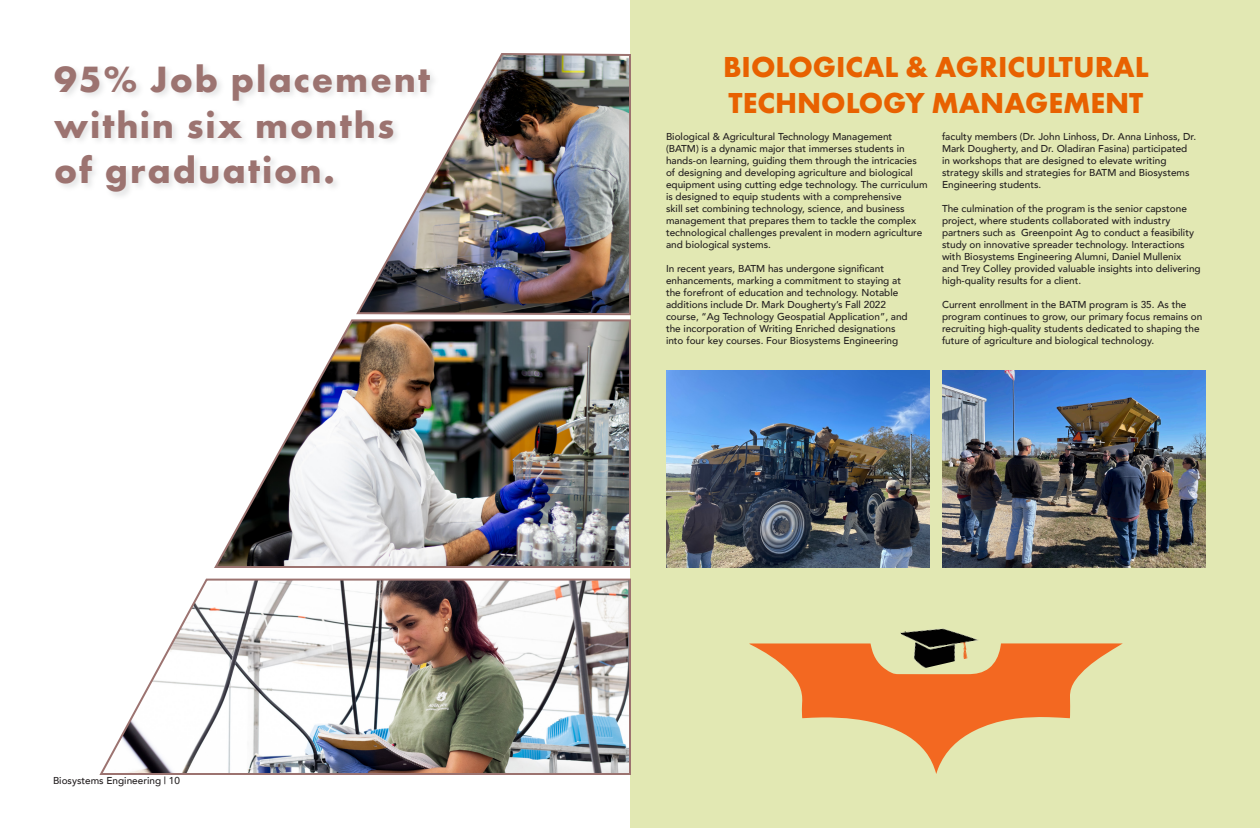
<style>
.page{position:relative;width:1260px;height:828px;background:#fff}
.page>*{position:absolute;margin:0;border:0;box-sizing:border-box;transform-origin:0 0}
.Body{font:700 38px/45.6px "Futura PT";letter-spacing:.05em;color:#9c7370}
.Body-2{font:700 30px/36px "Futura PT";color:#e86100}
.Body-3{font:500 10px/12px "Avenir";color:#231f20}
</style>
<div class="page">
<div style="left:630px;top:0;width:630px;height:828px;background:#e2e8b3"></div>
<img style="left:942px;top:370px;width:264px;height:198px">
<img style="left:666px;top:370px;width:264px;height:198px">
<img style="left:356px;top:53px;width:275px;height:263px">
<img style="left:214px;top:319px;width:417px;height:249px">
<img style="left:99px;top:578px;width:532px;height:197px">
<div style="left:53px;top:62px;width:386px;height:139px;background:#939598;opacity:.25"></div>
<img style="left:901px;top:628px;width:77px;height:15px">
<svg style="left:749px;top:643px;width:374px;height:131px"></svg>
<p class="Body" style="left:54px;top:56px;width:378px">95% Job placement within six months</p>
<p class="Body" style="left:54px;top:147px;width:283px">of graduation.</p>
<p class="Body-3" style="left:53px;top:774px;width:129px">Biosystems Engineering | 10</p>
<p class="Body-2" style="left:723px;top:48px;width:427px">BIOLOGICAL &amp; AGRICULTURAL<br>TECHNOLOGY MANAGEMENT</p>
<p class="Body-3" style="left:666px;top:130px;width:263px">Biological &amp; Agricultural Technology Management (BATM) is a dynamic major that immerses students in hands-on learning, guiding them through the intricacies of designing and developing agriculture and biological equipment using cutting edge technology. The curriculum is designed to equip students with a comprehensive<br>skill set combining technology, science, and business management that prepares them to tackle the complex technological challenges prevalent in modern agriculture and biological systems.</p>
<p class="Body-3" style="left:666px;top:262px;width:243px">In recent years, BATM has undergone significant enhancements, marking a commitment to staying at the forefront of education and technology. Notable additions include Dr. Mark Dougherty’s Fall 2022 course, “Ag Technology Geospatial Application”, and the incorporation of Writing Enriched designations into four key courses. Four Biosystems Engineering</p>
<p class="Body-3" style="left:942px;top:130px;width:256px">faculty members (Dr. John Linhoss, Dr. Anna Linhoss, Dr.<br>Mark Dougherty, and Dr. Oladiran Fasina) participated in workshops that are designed to elevate writing strategy skills and strategies for BATM and Biosystems Engineering students.</p>
<p class="Body-3" style="left:942px;top:202px;width:260px">The culmination of the program is the senior capstone project, where students collaborated with industry partners such as Greenpoint Ag to conduct a feasibility study on innovative spreader technology. Interactions with Biosystems Engineering Alumni, Daniel Mullenix and Trey Colley provided valuable insights into delivering high-quality results for a client.</p>
<p class="Body-3" style="left:942px;top:298px;width:262px">Current enrollment in the BATM program is 35. As the program continues to grow, our primary focus remains on recruiting high-quality students dedicated to shaping the future of agriculture and biological technology.</p>
</div>
